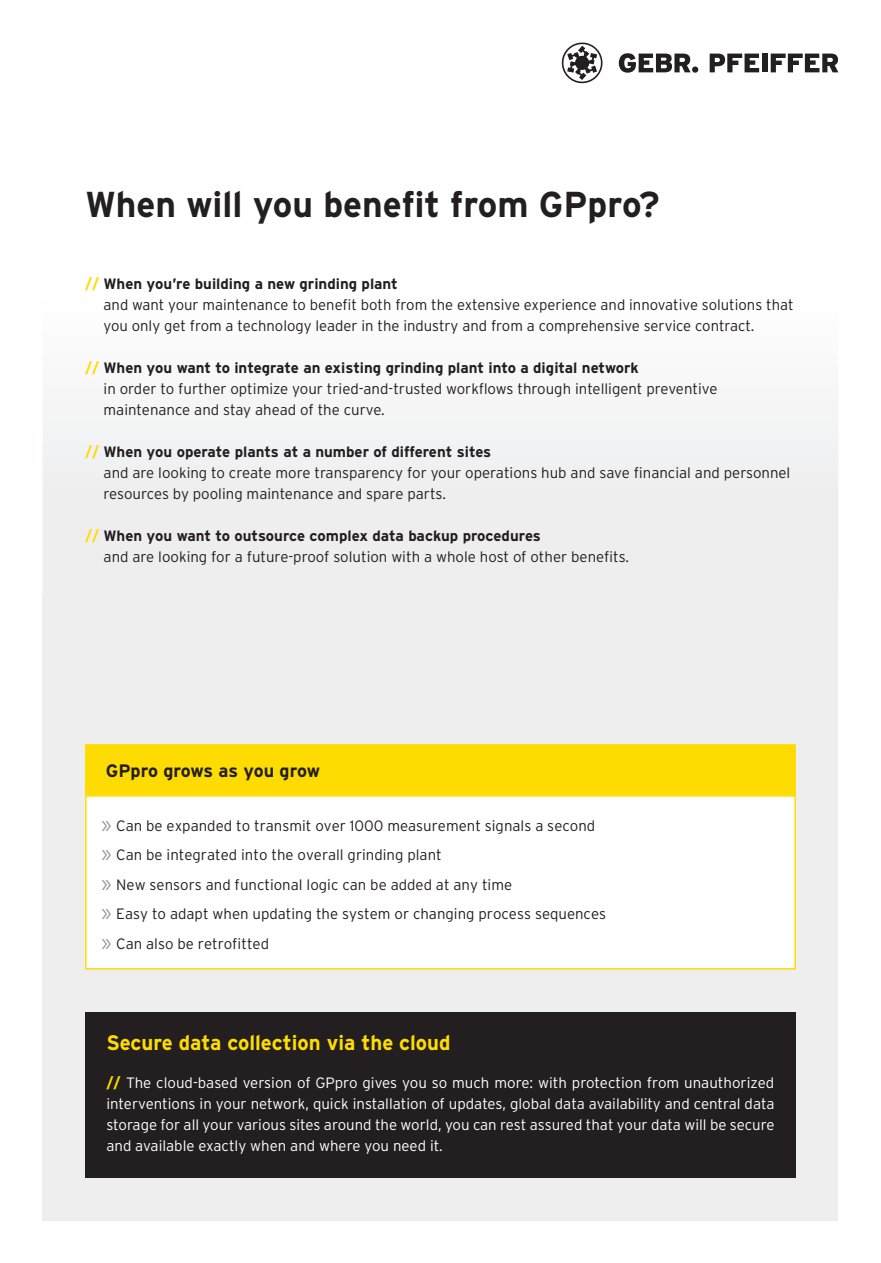
<style>
.page{position:relative;width:881px;height:1263px;background:#fff}
.page>*{position:absolute;margin:0;border:0;box-sizing:border-box;transform-origin:0 0}
.t1{font:700 36px "Interstate";color:#231f20}
.t2{font:700 21px "Interstate";color:#ffdc01}
.t3{font:700 18px "Interstate";letter-spacing:-.005em;color:#231f20}
.t4{font:300 15px/21px "Interstate";color:#231f20}
.t5{font:300 15px/21px "Interstate";color:#fff;text-align:justify}
.s1{font-weight:700;color:#ffdc01}
.s2{font-weight:700}
.s3{font-size:18.9px;color:#939598}
</style>
<div class="page">
<div style="left:43px;top:596px;width:795px;height:624px;background:#eeeeef"></div>
<div style="left:43px;top:409px;width:795px;height:187px;background:#eeeeef"></div>
<svg style="left:618px;top:53px;width:72px;height:20px"></svg>
<svg style="left:691px;top:67px;width:7px;height:6px"></svg>
<svg style="left:709px;top:54px;width:49px;height:18px"></svg>
<div style="left:761px;top:54px;width:5px;height:18px;background:#231f20"></div>
<svg style="left:770px;top:54px;width:68px;height:18px"></svg>
<svg style="left:561px;top:42px;width:42px;height:42px"></svg>
<div style="left:85px;top:1012px;width:710px;height:166px;background:#231f20"></div>
<div style="left:85px;top:744px;width:710px;height:51px;background:#ffdc01"></div>
<div style="left:85px;top:795px;width:710px;height:174px;background:#fff"></div>
<h1 class="t1" style="left:85px;top:184px;width:576px">When will you benefit from GPpro?</h1>
<p class="t4" style="left:103px;top:273px;width:691px;text-indent:-18px"><span class="s1">//</span> <span class="s2">When you’re building a new grinding plant<br></span>and want your maintenance to benefit both from the extensive experience and innovative solutions that you only get from a technology leader in the industry and from a comprehensive service contract.</p>
<p class="t4" style="left:103px;top:357px;width:615px;text-indent:-18px"><span class="s1">//</span> <span class="s2">When you want to integrate an existing grinding plant into a digital network<br></span>in order to further optimize your tried-and-trusted workflows through intelligent preventive maintenance and stay ahead of the curve.</p>
<p class="t4" style="left:103px;top:441px;width:688px;text-indent:-18px"><span class="s1">//</span> <span class="s2">When you operate plants at a number of different sites<br></span>and are looking to create more transparency for your operations hub and save financial and personnel resources by pooling maintenance and spare parts.</p>
<p class="t4" style="left:103px;top:525px;width:527px;text-indent:-18px"><span class="s1">//</span> <span class="s2">When you want to outsource complex data backup procedures<br></span>and are looking for a future-proof solution with a whole host of other benefits.</p>
<p class="t3" style="left:106px;top:760px;width:216px">GPpro grows as you grow</p>
<p class="t4" style="left:101px;top:810px;width:506px;line-height:29.5px"><span class="s3">»</span> Can be expanded to transmit over 1000 measurement signals a second <span class="s3">»</span> Can be integrated into the overall grinding plant<br><span class="s3">»</span> New sensors and functional logic can be added at any time<br><span class="s3">»</span> Easy to adapt when updating the system or changing process sequences <span class="s3">»</span> Can also be retrofitted</p>
<h2 class="t2" style="left:106px;top:1031px;width:345px">Secure data collection via the cloud</h2>
<p class="t5" style="left:106px;top:1072px;width:669px"><span class="s1">//</span> The cloud-based version of GPpro gives you so much more: with protection from unauthorized interventions in your network, quick installation of updates, global data availability and central data storage for all your various sites around the world, you can rest assured that your data will be secure and available exactly when and where you need it.</p>
</div>
